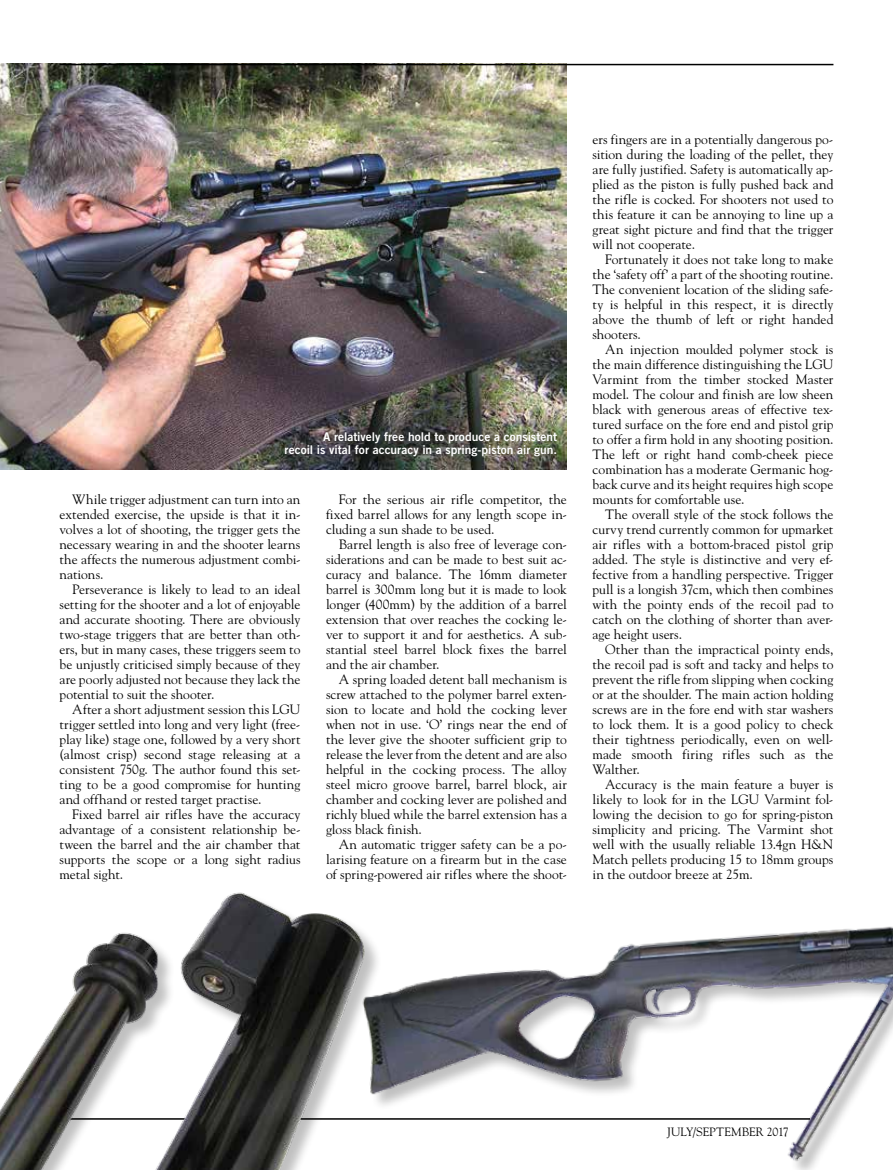
<style>
.page{position:relative;width:893px;height:1170px;background:#fff}
.page>*{position:absolute;margin:0;border:0;box-sizing:border-box;transform-origin:0 0}
.t1{font:13.5px/15px "Goudy Std";letter-spacing:.005em;color:#000;text-align:justify}
.t2{font:12px/13.5px "Trade Gothic LT Std Bd 2";color:#fff;text-align:right}
.t3{font:12px "Goudy Std";letter-spacing:-.005em;color:#000}
</style>
<div class="page">
<img style="left:382px;top:926px;width:511px;height:239px">
<img style="left:0;top:64px;width:567px;height:405px">
<hr style="left:60px;top:1118px;width:750px;height:1px;background:#000">
<hr style="left:60px;top:64px;width:773px;height:1px;background:#000">
<div style="left:0;top:893px;width:382px;height:276px;background:#000;opacity:.25"></div>
<img style="left:0;top:892px;width:371px;height:277px">
<p class="t2" style="left:285px;top:429px;width:274px">A relatively free hold to produce a consistent<br>recoil is vital for accuracy in a spring-piston air gun.</p>
<p class="t1" style="left:60px;top:492px;width:242px;text-indent:13px">While trigger adjustment can turn into an extended exercise, the upside is that it in&shy;volves a lot of shooting, the trigger gets the necessary wearing in and the shooter learns the affects the numerous adjustment combi&shy;nations.</p>
<p class="t1" style="left:60px;top:582px;width:242px;text-indent:13px">Perseverance is likely to lead to an ideal setting for the shooter and a lot of enjoyable and accurate shooting. There are obviously two-stage triggers that are better than oth&shy;ers, but in many cases, these triggers seem to be unjustly criticised simply because of they are poorly adjusted not because they lack the potential to suit the shooter.</p>
<p class="t1" style="left:60px;top:702px;width:242px;text-indent:13px">After a short adjustment session this LGU trigger settled into long and very light (free&shy;play like) stage one, followed by a very short (almost crisp) second stage releasing at a consistent 750g. The author found this set&shy;ting to be a good compromise for hunting and offhand or rested target practise.</p>
<p class="t1" style="left:60px;top:807px;width:242px;text-indent:13px">Fixed barrel air rifles have the accuracy advantage of a consistent relationship be&shy;tween the barrel and the air chamber that supports the scope or a long sight radius metal sight.</p>
<p class="t1" style="left:326px;top:492px;width:242px;text-indent:13px">For the serious air rifle competitor, the fixed barrel allows for any length scope in&shy;cluding a sun shade to be used.</p>
<p class="t1" style="left:326px;top:537px;width:242px;text-indent:13px">Barrel length is also free of leverage con&shy;siderations and can be made to best suit ac&shy;curacy and balance. The 16mm diameter barrel is 300mm long but it is made to look longer (400mm) by the addition of a barrel extension that over reaches the cocking le&shy;ver to support it and for aesthetics. A sub&shy;stantial steel barrel block fixes the barrel and the air chamber.</p>
<p class="t1" style="left:326px;top:672px;width:242px;text-indent:13px">A spring loaded detent ball mechanism is screw attached to the polymer barrel exten&shy;sion to locate and hold the cocking lever when not in use. ‘O’ rings near the end of the lever give the shooter sufficient grip to release the lever from the detent and are also helpful in the cocking process. The alloy steel micro groove barrel, barrel block, air chamber and cocking lever are polished and richly blued while the barrel extension has a gloss black finish.</p>
<p class="t1" style="left:326px;top:837px;width:242px;text-indent:13px">An automatic trigger safety can be a po&shy;larising feature on a firearm but in the case of spring-powered air rifles where the shoot-</p>
<p class="t1" style="left:592px;top:132px;width:242px">ers fingers are in a potentially dangerous po&shy;sition during the loading of the pellet, they are fully justified. Safety is automatically ap&shy;plied as the piston is fully pushed back and the rifle is cocked. For shooters not used to this feature it can be annoying to line up a great sight picture and find that the trigger will not cooperate.</p>
<p class="t1" style="left:592px;top:252px;width:242px;text-indent:13px">Fortunately it does not take long to make the ‘safety off’ a part of the shooting routine.<br>The convenient location of the sliding safe&shy;ty is helpful in this respect, it is directly above the thumb of left or right handed shooters.</p>
<p class="t1" style="left:592px;top:342px;width:242px;text-indent:13px">An injection moulded polymer stock is the main difference distinguishing the LGU Varmint from the timber stocked Master model. The colour and finish are low sheen black with generous areas of effective tex&shy;tured surface on the fore end and pistol grip to offer a firm hold in any shooting position.<br>The left or right hand comb-cheek piece combination has a moderate Germanic hog&shy;back curve and its height requires high scope mounts for comfortable use.</p>
<p class="t1" style="left:592px;top:507px;width:242px;text-indent:13px">The overall style of the stock follows the curvy trend currently common for upmarket air rifles with a bottom-braced pistol grip added. The style is distinctive and very ef&shy;fective from a handling perspective. Trigger pull is a longish 37cm, which then combines with the pointy ends of the recoil pad to catch on the clothing of shorter than aver&shy;age height users.</p>
<p class="t1" style="left:592px;top:642px;width:242px;text-indent:13px">Other than the impractical pointy ends, the recoil pad is soft and tacky and helps to prevent the rifle from slipping when cocking or at the shoulder. The main action holding screws are in the fore end with star washers to lock them. It is a good policy to check their tightness periodically, even on well&shy;made smooth firing rifles such as the Walther.</p>
<p class="t1" style="left:592px;top:777px;width:242px;text-indent:13px">Accuracy is the main feature a buyer is likely to look for in the LGU Varmint fol&shy;lowing the decision to go for spring-piston simplicity and pricing. The Varmint shot well with the usually reliable 13.4gn H&amp;N Match pellets producing 15 to 18mm groups in the outdoor breeze at 25m.</p>
<p class="t3" style="left:667px;top:1124px;width:123px">JULY/SEPTEMBER 2017</p>
</div>
